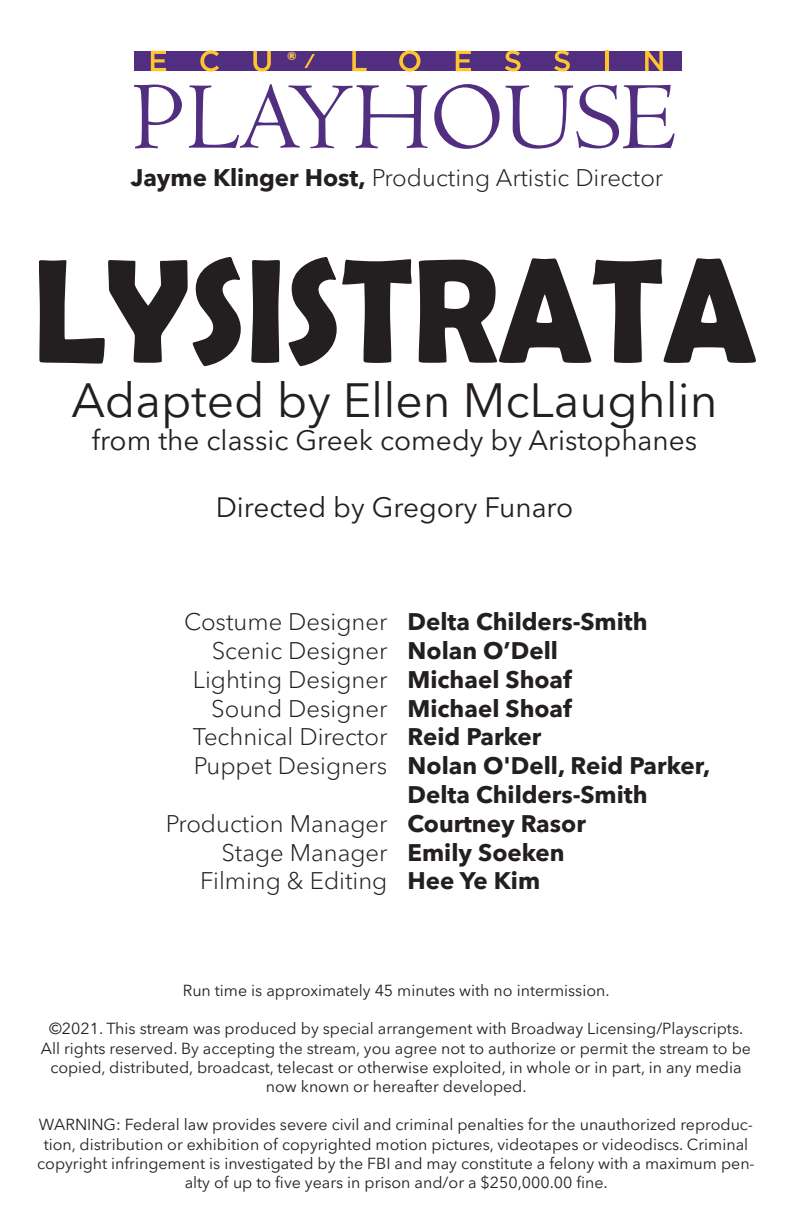
<style>
.page{position:relative;width:792px;height:1224px;background:#fff}
.page>*{position:absolute;margin:0;border:0;box-sizing:border-box;transform-origin:0 0}
.t1{font:48px "Avenir Next LT Pro";color:#231f20}
.t2{font:28px "Avenir Next LT Pro";color:#231f20}
.t3{font:300 24px "Avenir Next LT Pro";color:#231f20}
.t4{font:700 24px "Avenir Next LT Pro";color:#231f20}
.t5{font:16px/19.2px "Avenir Next LT Pro";color:#231f20;text-align:center}
.t6{font:900 11.8px "Nunito";color:#f6c54d}
.s1{font-weight:700}
</style>
<div class="page">
<svg style="left:134px;top:85px;width:48px;height:63px"></svg>
<svg style="left:189px;top:84px;width:239px;height:64px"></svg>
<svg style="left:434px;top:84px;width:66px;height:65px"></svg>
<svg style="left:506px;top:85px;width:169px;height:64px"></svg>
<div style="left:134px;top:51px;width:547px;height:20px;background:#522e81"></div>
<svg style="left:151px;top:51px;width:15px;height:20px"></svg>
<svg style="left:200px;top:50px;width:19px;height:22px"></svg>
<svg style="left:253px;top:51px;width:18px;height:21px"></svg>
<svg style="left:305px;top:54px;width:10px;height:14px"></svg>
<svg style="left:352px;top:51px;width:15px;height:20px"></svg>
<svg style="left:399px;top:50px;width:22px;height:22px"></svg>
<svg style="left:456px;top:51px;width:15px;height:20px"></svg>
<svg style="left:505px;top:50px;width:16px;height:21px"></svg>
<svg style="left:554px;top:50px;width:16px;height:21px"></svg>
<hr style="left:605px;top:51px;width:4px;height:20px;background:#ffc52d">
<svg style="left:645px;top:51px;width:18px;height:20px"></svg>
<svg style="left:39px;top:257px;width:202px;height:109px"></svg>
<svg style="left:251px;top:260px;width:29px;height:103px;background:#363334"></svg>
<svg style="left:289px;top:257px;width:123px;height:109px"></svg>
<svg style="left:419px;top:258px;width:337px;height:105px"></svg>
<p class="t6" style="left:287px;top:47px;width:11px">®</p>
<p class="t3" style="left:131px;top:163px;width:534px"><span class="s1">Jayme Klinger Host,</span> Producting Artistic Director</p>
<p class="t1" style="left:71px;top:371px;width:648px">Adapted by Ellen McLaughlin</p>
<p class="t2" style="left:92px;top:424px;width:607px">from the classic Greek comedy by Aristophanes</p>
<p class="t2" style="left:216px;top:491px;width:359px">Directed by Gregory Funaro</p>
<p class="t3" style="left:184px;top:608px;width:205px">Costume Designer</p>
<p class="t3" style="left:212px;top:636px;width:177px">Scenic Designer</p>
<p class="t3" style="left:193px;top:665px;width:196px">Lighting Designer</p>
<p class="t3" style="left:211px;top:694px;width:178px">Sound Designer</p>
<p class="t3" style="left:193px;top:723px;width:196px">Technical Director</p>
<p class="t3" style="left:194px;top:752px;width:195px">Puppet Designers</p>
<p class="t3" style="left:166px;top:809px;width:223px">Production Manager</p>
<p class="t3" style="left:221px;top:838px;width:167px">Stage Manager</p>
<p class="t3" style="left:200px;top:867px;width:189px">Filming &amp; Editing</p>
<p class="t4" style="left:408px;top:607px;width:241px">Delta Childers-Smith</p>
<p class="t4" style="left:408px;top:636px;width:152px">Nolan O’Dell</p>
<p class="t4" style="left:408px;top:665px;width:166px">Michael Shoaf</p>
<p class="t4" style="left:408px;top:693px;width:166px">Michael Shoaf</p>
<p class="t4" style="left:408px;top:722px;width:135px">Reid Parker</p>
<p class="t4" style="left:408px;top:751px;width:304px">Nolan O'Dell, Reid Parker,</p>
<p class="t4" style="left:408px;top:780px;width:241px">Delta Childers-Smith</p>
<p class="t4" style="left:408px;top:809px;width:180px">Courtney Rasor</p>
<p class="t4" style="left:408px;top:837px;width:159px">Emily Soeken</p>
<p class="t4" style="left:408px;top:866px;width:134px">Hee Ye Kim</p>
<p class="t5" style="left:183px;top:981px;width:428px">Run time is approximately 45 minutes with no intermission.</p>
<p class="t5" style="left:41px;top:1019px;width:712px">©2021. This stream was produced by special arrangement with Broadway Licensing/Playscripts.<br>All rights reserved. By accepting the stream, you agree not to authorize or permit the stream to be copied, distributed, broadcast, telecast or otherwise exploited, in whole or in part, in any media now known or hereafter developed.</p>
<p class="t5" style="left:37px;top:1115px;width:719px">WARNING: Federal law provides severe civil and criminal penalties for the unauthorized reproduc&shy;tion, distribution or exhibition of copyrighted motion pictures, videotapes or videodiscs. Criminal copyright infringement is investigated by the FBI and may constitute a felony with a maximum pen&shy;alty of up to five years in prison and/or a $250,000.00 fine.</p>
</div>
